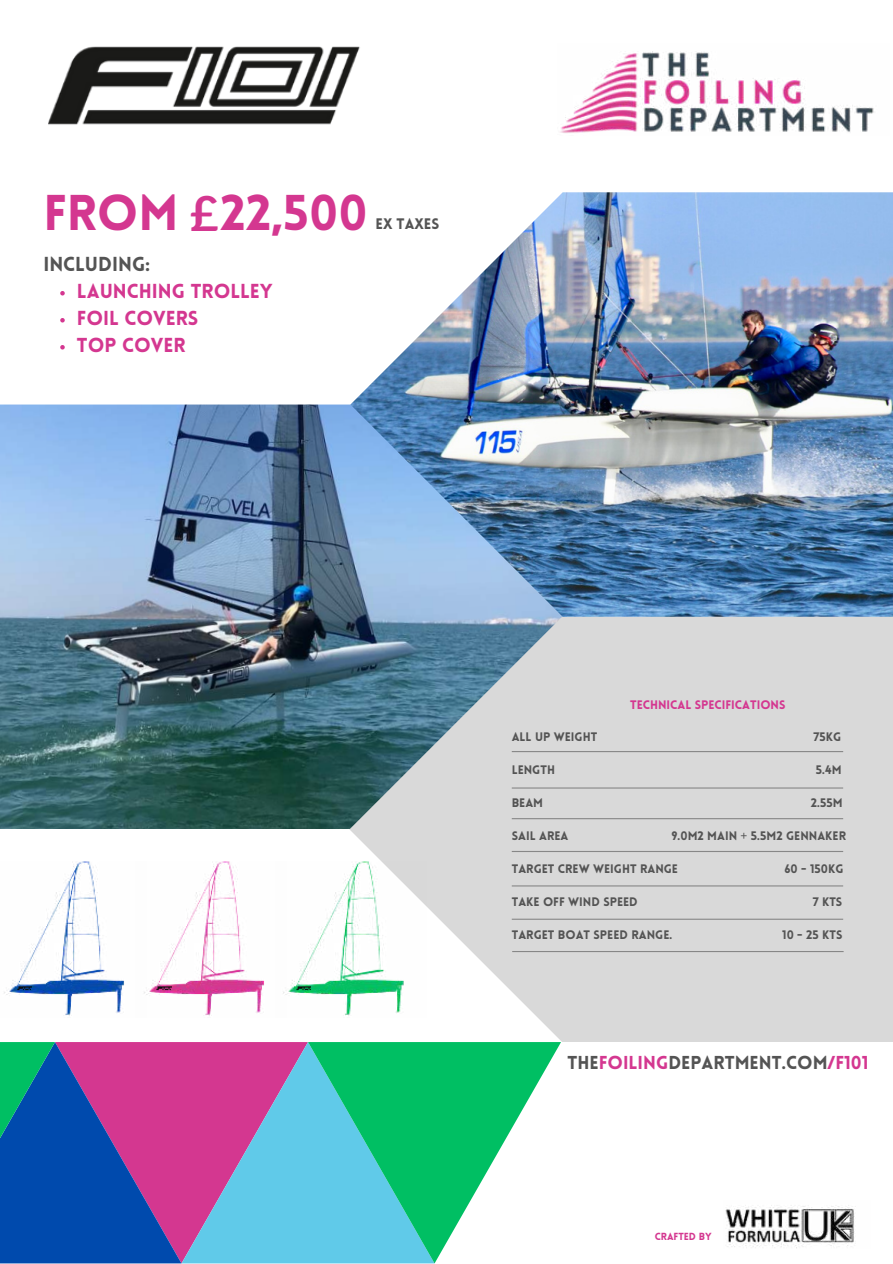
<style>
.page{position:relative;width:893px;height:1264px;background:#fff}
.page>*{position:absolute;margin:0;border:0;box-sizing:border-box;transform-origin:0 0}
.t1{font:900 49.05px "Lovelo";color:#d43790}
.t2{font:700 49.05px "Lato";color:#d43790}
.t3{font:900 19.8px/27px "Lovelo";color:#d43790}
.t4{font:900 19.8px "Lovelo";color:#545454}
.t5{font:900 18.3px "Lovelo";color:#545454}
.t6{font:900 14.85px "Lovelo";color:#545454}
.t7{font:900 12.15px "Lovelo";color:#545454}
.t8{font:900 12.15px "Lovelo";color:#d43790}
.t9{font:900 10.05px "Lovelo";color:#d43790}
.s1{font-family:"Noto Sans";font-weight:400}
.s2{color:#d43790}
</style>
<div class="page">
<svg style="left:181px;top:1042px;width:127px;height:221px"></svg>
<svg style="left:308px;top:1042px;width:253px;height:221px"></svg>
<svg style="left:55px;top:1042px;width:126px;height:221px"></svg>
<img style="left:48px;top:46px;width:312px;height:79px">
<img style="left:0;top:404px;width:350px;height:425px">
<svg style="left:349px;top:616px;width:543px;height:426px;fill:#d9d9d9"></svg>
<hr style="left:511px;top:751px;width:332px;height:1px;background:#000">
<img style="left:146px;top:862px;width:118px;height:154px">
<img style="left:4px;top:862px;width:141px;height:154px">
<img style="left:725px;top:1205px;width:131px;height:42px">
<img style="left:560px;top:51px;width:314px;height:82px">
<img style="left:17px;top:985px;width:14px;height:5px">
<img style="left:350px;top:192px;width:542px;height:424px">
<svg style="left:0;top:1042px;width:55px;height:221px;fill:#004aad"></svg>
<svg style="left:60px;top:291px;width:5px;height:4px"></svg>
<svg style="left:60px;top:318px;width:5px;height:4px"></svg>
<svg style="left:60px;top:345px;width:5px;height:4px"></svg>
<img style="left:283px;top:862px;width:143px;height:155px">
<img style="left:156px;top:985px;width:15px;height:5px">
<img style="left:296px;top:985px;width:15px;height:5px">
<hr style="left:511px;top:787px;width:332px;height:1px;background:#000">
<hr style="left:511px;top:818px;width:332px;height:1px;background:#000">
<hr style="left:511px;top:851px;width:332px;height:1px;background:#000">
<hr style="left:511px;top:885px;width:332px;height:1px;background:#000">
<hr style="left:511px;top:918px;width:332px;height:1px;background:#000">
<hr style="left:512px;top:951px;width:331px;height:1px;background:#000">
<h1 class="t1" style="left:43px;top:182px;width:326px">FROM 22,500</h1>
<h1 class="t2" style="left:190px;top:177px;width:30px">£</h1>
<h2 class="t4" style="left:43px;top:251px;width:108px">INCLUDING:</h2>
<h2 class="t3" style="left:77px;top:277px;width:197px">LAUNCHING TROLLEY<br>FOIL COVERS<br>TOP COVER</h2>
<p class="t6" style="left:375px;top:215px;width:65px">EX TAXES</p>
<p class="t8" style="left:630px;top:696px;width:157px">TECHNICAL SPECIFICATIONS</p>
<p class="t7" style="left:511px;top:729px;width:87px">ALL UP WEIGHT</p>
<p class="t7" style="left:813px;top:729px;width:29px">75KG</p>
<p class="t7" style="left:511px;top:762px;width:45px">LENGTH</p>
<p class="t7" style="left:815px;top:762px;width:27px">5.4M</p>
<p class="t7" style="left:511px;top:795px;width:33px">BEAM</p>
<p class="t7" style="left:810px;top:795px;width:33px">2.55M</p>
<p class="t7" style="left:511px;top:828px;width:58px">SAIL AREA</p>
<p class="t7" style="left:671px;top:828px;width:176px">9.0M2 MAIN <span class="s1">+</span> 5.5M2 GENNAKER</p>
<p class="t7" style="left:511px;top:861px;width:168px">TARGET CREW WEIGHT RANGE</p>
<p class="t7" style="left:784px;top:861px;width:61px">60 - 150KG</p>
<p class="t7" style="left:511px;top:894px;width:127px">TAKE OFF WIND SPEED</p>
<p class="t7" style="left:812px;top:894px;width:31px">7 KTS</p>
<p class="t7" style="left:511px;top:927px;width:162px">TARGET BOAT SPEED RANGE.</p>
<p class="t7" style="left:782px;top:927px;width:62px">10 - 25 KTS</p>
<h3 class="t5" style="left:567px;top:1051px;width:302px">THE<span class="s2">FOILING</span>DEPARTMENT.COM<span class="s2">/F101</span></h3>
<p class="t9" style="left:654px;top:1230px;width:58px">CRAFTED BY</p>
</div>
